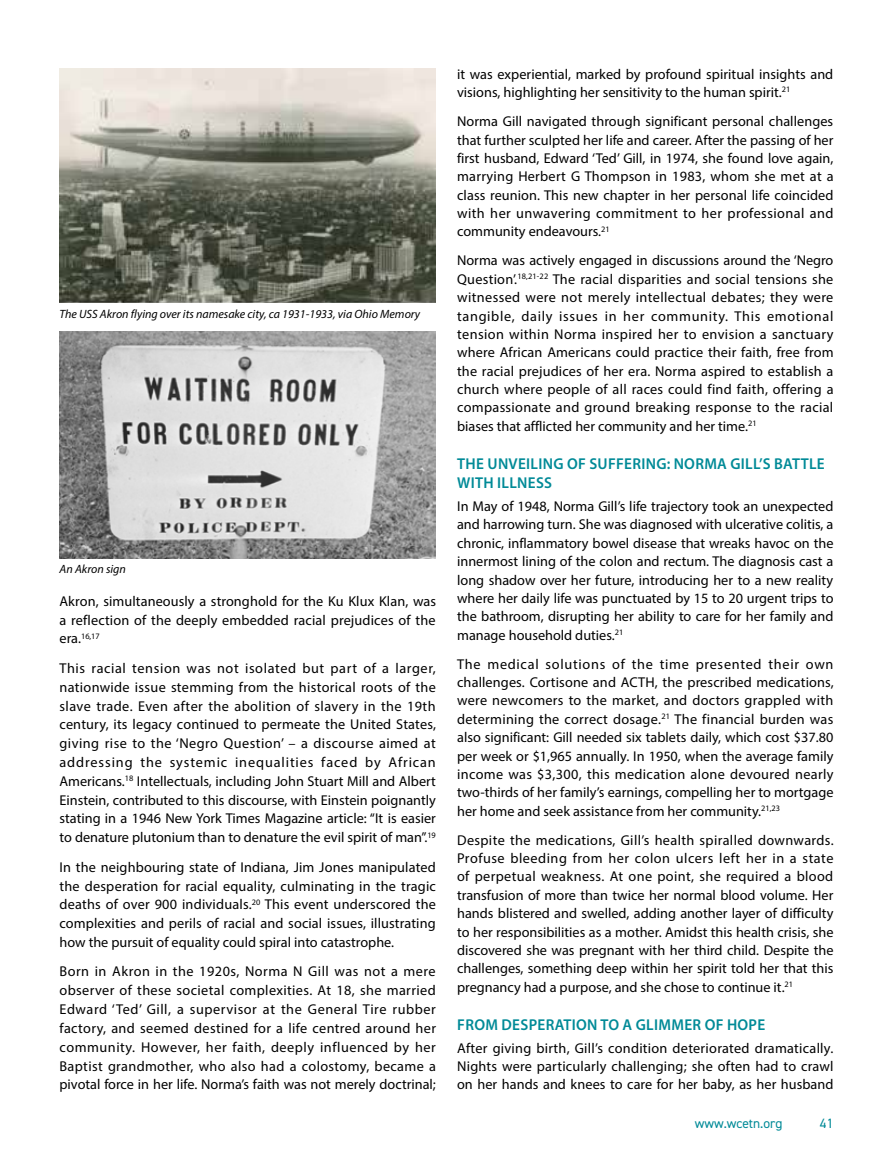
<style>
.page{position:relative;width:893px;height:1149px;background:#fff}
.page>*{position:absolute;margin:0;border:0;box-sizing:border-box;transform-origin:0 0}
.t1{font:600 15.75px/19.2px "Myriad Pro";letter-spacing:.02em;color:#008a97}
.t2{font:14.25px/18.3px "Myriad Pro";color:#000;text-align:justify}
.t3{font:13.5px "DIN2014";color:#008a97}
.t4{font:italic 12px "Myriad Pro";color:#000}
.t5{font:8.25px "Myriad Pro";color:#000}
.s1{font-size:14.25px}
</style>
<div class="page">
<img style="left:60px;top:68px;width:376px;height:234px">
<img style="left:60px;top:332px;width:376px;height:226px">
<p class="t4" style="left:60px;top:306px;width:362px">The USS Akron flying over its namesake city, ca 1931-1933, via Ohio Memory</p>
<p class="t4" style="left:60px;top:561px;width:68px">An Akron sign</p>
<p class="t2" style="left:60px;top:591px;width:378px;line-height:18.8px">Akron, simultaneously a stronghold for the Ku Klux Klan, was a reflection of the deeply embedded racial prejudices of the</p>
<p class="t5" style="left:60px;top:630px;width:42px"><span class="s1">era.</span>16,17</p>
<p class="t2" style="left:60px;top:658px;width:378px;line-height:18.8px">This racial tension was not isolated but part of a larger, nationwide issue stemming from the historical roots of the slave trade. Even after the abolition of slavery in the 19th century, its legacy continued to permeate the United States, giving rise to the ‘Negro Question’ – a discourse aimed at addressing the systemic inequalities faced by African Americans.<sup>18</sup> Intellectuals, including John Stuart Mill and Albert Einstein, contributed to this discourse, with Einstein poignantly stating in a 1946 New York Times Magazine article: “It is easier to denature plutonium than to denature the evil spirit of man”.<sup>19</sup></p>
<p class="t2" style="left:60px;top:857px;width:378px;line-height:18.8px">In the neighbouring state of Indiana, Jim Jones manipulated the desperation for racial equality, culminating in the tragic deaths of over 900 individuals.<sup>20</sup> This event underscored the complexities and perils of racial and social issues, illustrating how the pursuit of equality could spiral into catastrophe.</p>
<p class="t2" style="left:60px;top:961px;width:378px;line-height:18.8px">Born in Akron in the 1920s, Norma N Gill was not a mere observer of these societal complexities. At 18, she married Edward ‘Ted’ Gill, a supervisor at the General Tire rubber factory, and seemed destined for a life centred around her community. However, her faith, deeply influenced by her Baptist grandmother, who also had a colostomy, became a pivotal force in her life. Norma’s faith was not merely doctrinal;</p>
<p class="t2" style="left:457px;top:65px;width:378px">it was experiential, marked by profound spiritual insights and visions, highlighting her sensitivity to the human spirit.<sup>21</sup></p>
<p class="t2" style="left:457px;top:112px;width:378px">Norma Gill navigated through significant personal challenges that further sculpted her life and career. After the passing of her first husband, Edward ‘Ted’ Gill, in 1974, she found love again, marrying Herbert G Thompson in 1983, whom she met at a class reunion. This new chapter in her personal life coincided with her unwavering commitment to her professional and community endeavours.<sup>21</sup></p>
<p class="t2" style="left:457px;top:251px;width:378px">Norma was actively engaged in discussions around the ‘Negro Question’.<sup>18,21-22</sup> The racial disparities and social tensions she witnessed were not merely intellectual debates; they were tangible, daily issues in her community. This emotional tension within Norma inspired her to envision a sanctuary where African Americans could practice their faith, free from the racial prejudices of her era. Norma aspired to establish a church where people of all races could find faith, offering a compassionate and ground breaking response to the racial biases that afflicted her community and her time.<sup>21</sup></p>
<p class="t1" style="left:457px;top:453px;width:369px">THE UNVEILING OF SUFFERING: NORMA GILL’S BATTLE<br>WITH ILLNESS</p>
<p class="t2" style="left:457px;top:496px;width:378px">In May of 1948, Norma Gill’s life trajectory took an unexpected and harrowing turn. She was diagnosed with ulcerative colitis, a chronic, inflammatory bowel disease that wreaks havoc on the innermost lining of the colon and rectum. The diagnosis cast a long shadow over her future, introducing her to a new reality where her daily life was punctuated by 15 to 20 urgent trips to the bathroom, disrupting her ability to care for her family and manage household duties.<sup>21</sup></p>
<p class="t2" style="left:457px;top:654px;width:378px">The medical solutions of the time presented their own challenges. Cortisone and ACTH, the prescribed medications, were newcomers to the market, and doctors grappled with determining the correct dosage.<sup>21</sup> The financial burden was also significant: Gill needed six tablets daily, which cost $37.80 per week or $1,965 annually. In 1950, when the average family income was $3,300, this medication alone devoured nearly two-thirds of her family’s earnings, compelling her to mortgage her home and seek assistance from her community.<sup>21,23</sup></p>
<p class="t2" style="left:457px;top:830px;width:378px">Despite the medications, Gill’s health spiralled downwards.<br>Profuse bleeding from her colon ulcers left her in a state of perpetual weakness. At one point, she required a blood transfusion of more than twice her normal blood volume. Her hands blistered and swelled, adding another layer of difficulty to her responsibilities as a mother. Amidst this health crisis, she discovered she was pregnant with her third child. Despite the challenges, something deep within her spirit told her that this pregnancy had a purpose, and she chose to continue it.<sup>21</sup></p>
<p class="t1" style="left:457px;top:1014px;width:310px">FROM DESPERATION TO A GLIMMER OF HOPE</p>
<p class="t2" style="left:457px;top:1038px;width:378px">After giving birth, Gill’s condition deteriorated dramatically.<br>Nights were particularly challenging; she often had to crawl on her hands and knees to care for her baby, as her husband</p>
<p class="t3" style="left:695px;top:1114px;width:89px">www.wcetn.org</p>
<p class="t3" style="left:820px;top:1114px;width:15px">41</p>
</div>
